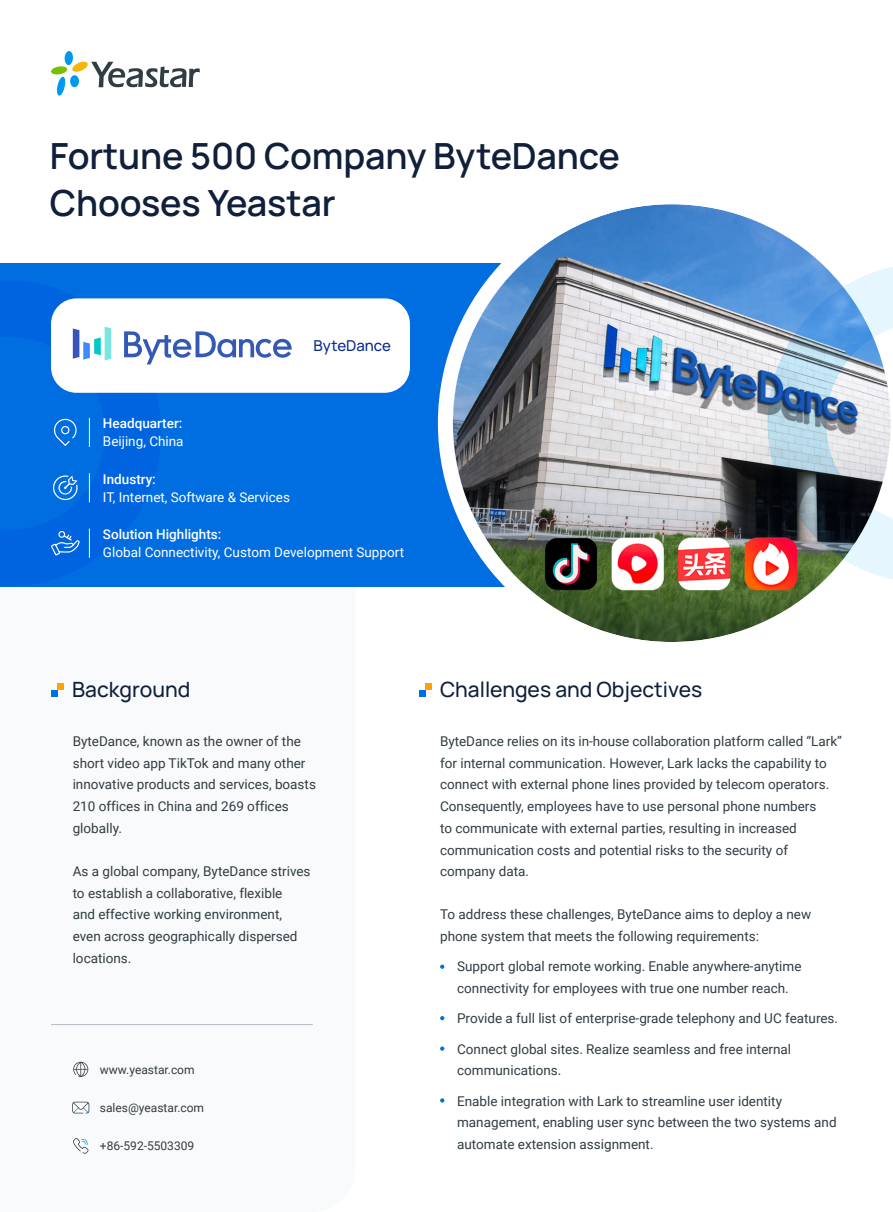
<style>
.page{position:relative;width:893px;height:1212px;background:#fff}
.page>*{position:absolute;margin:0;border:0;box-sizing:border-box;transform-origin:0 0}
.t1{font:600 36px/46.8px "Manrope";letter-spacing:-.005em;color:#101f3a}
.小标题{font:500 21px "Manrope";color:#101f3a}
.正文一级标题{font:500 21px "Manrope";color:#101f3a}
.小点标题{font:500 15px "Manrope";color:#0a2e8c}
.正文{font:13.5px/21.8px "Roboto";color:#303c42}
.正文-2{font:13.5px "Roboto";color:#fff}
.小点二级标题{font:500 13.5px "Roboto";color:#fff}
.联系方式{font:12px "Roboto";color:#303c42}
</style>
<div class="page">
<svg style="left:440px;top:964px;width:4px;height:5px"></svg>
<svg style="left:440px;top:1016px;width:4px;height:4px"></svg>
<svg style="left:440px;top:1046px;width:4px;height:5px"></svg>
<svg style="left:440px;top:1098px;width:4px;height:4px"></svg>
<div style="left:0;top:263px;width:708px;height:324px;background:#006ee1"></div>
<div style="left:51px;top:298px;width:359px;height:95px;background:#fff;border-radius:26px"></div>
<svg style="left:54px;top:419px;width:23px;height:27px"></svg>
<svg style="left:89px;top:418px;width:1px;height:29px"></svg>
<svg style="left:89px;top:473px;width:1px;height:29px"></svg>
<svg style="left:89px;top:529px;width:1px;height:29px"></svg>
<img style="left:438px;top:204px;width:455px;height:438px">
<svg style="left:51px;top:51px;width:149px;height:45px"></svg>
<hr style="left:51px;top:1024px;width:262px;height:1px;background:#b7bbc4">
<svg style="left:73px;top:1138px;width:15px;height:16px"></svg>
<svg style="left:73px;top:1062px;width:15px;height:15px"></svg>
<svg style="left:72px;top:1102px;width:17px;height:11px"></svg>
<svg style="left:51px;top:683px;width:13px;height:13px"></svg>
<svg style="left:419px;top:683px;width:13px;height:13px"></svg>
<svg style="left:124px;top:331px;width:168px;height:33px"></svg>
<svg style="left:73px;top:327px;width:38px;height:33px"></svg>
<svg style="left:51px;top:531px;width:29px;height:24px"></svg>
<svg style="left:53px;top:475px;width:25px;height:25px"></svg>
<p class="t1" style="left:50px;top:131px;width:571px">Fortune 500 Company ByteDance<br>Chooses Yeastar</p>
<p class="小点二级标题" style="left:103px;top:414px;width:81px">Headquarter:</p>
<p class="正文-2" style="left:103px;top:432px;width:82px">Beijing, China</p>
<p class="小点二级标题" style="left:103px;top:469px;width:54px">Industry:</p>
<p class="正文-2" style="left:103px;top:487px;width:188px">IT, Internet, Software &amp; Services</p>
<p class="小点二级标题" style="left:103px;top:525px;width:120px">Solution Highlights:</p>
<p class="小点标题" style="left:314px;top:335px;width:79px">ByteDance</p>
<p class="正文-2" style="left:103px;top:543px;width:303px">Global Connectivity, Custom Development Support</p>
<p class="正文一级标题" style="left:72px;top:675px;width:120px">Background</p>
<p class="小标题" style="left:440px;top:675px;width:264px">Challenges and Objectives</p>
<p class="正文" style="left:73px;top:730px;width:245px">ByteDance, known as the owner of the short video app TikTok and many other innovative products and services, boasts<br>210 offices in China and 269 offices globally.</p>
<p class="正文" style="left:73px;top:860px;width:239px">As a global company, ByteDance strives to establish a collaborative, flexible<br>and effective working environment, even across geographically dispersed locations.</p>
<p class="联系方式" style="left:100px;top:1061px;width:96px">www.yeastar.com</p>
<p class="联系方式" style="left:100px;top:1099px;width:106px">sales@yeastar.com</p>
<p class="联系方式" style="left:100px;top:1137px;width:96px">+86-592-5503309</p>
<p class="正文" style="left:440px;top:730px;width:403px">ByteDance relies on its in-house collaboration platform called “Lark” for internal communication. However, Lark lacks the capability to connect with external phone lines provided by telecom operators.<br>Consequently, employees have to use personal phone numbers<br>to communicate with external parties, resulting in increased communication costs and potential risks to the security of company data.</p>
<p class="正文" style="left:440px;top:903px;width:373px">To address these challenges, ByteDance aims to deploy a new phone system that meets the following requirements:</p>
<p class="正文" style="left:457px;top:955px;width:346px">Support global remote working. Enable anywhere-anytime connectivity for employees with true one number reach.</p>
<p class="正文" style="left:457px;top:1007px;width:382px">Provide a full list of enterprise-grade telephony and UC features.</p>
<p class="正文" style="left:457px;top:1037px;width:335px">Connect global sites. Realize seamless and free internal communications.</p>
<p class="正文" style="left:457px;top:1089px;width:381px">Enable integration with Lark to streamline user identity management, enabling user sync between the two systems and automate extension assignment.</p>
</div>
